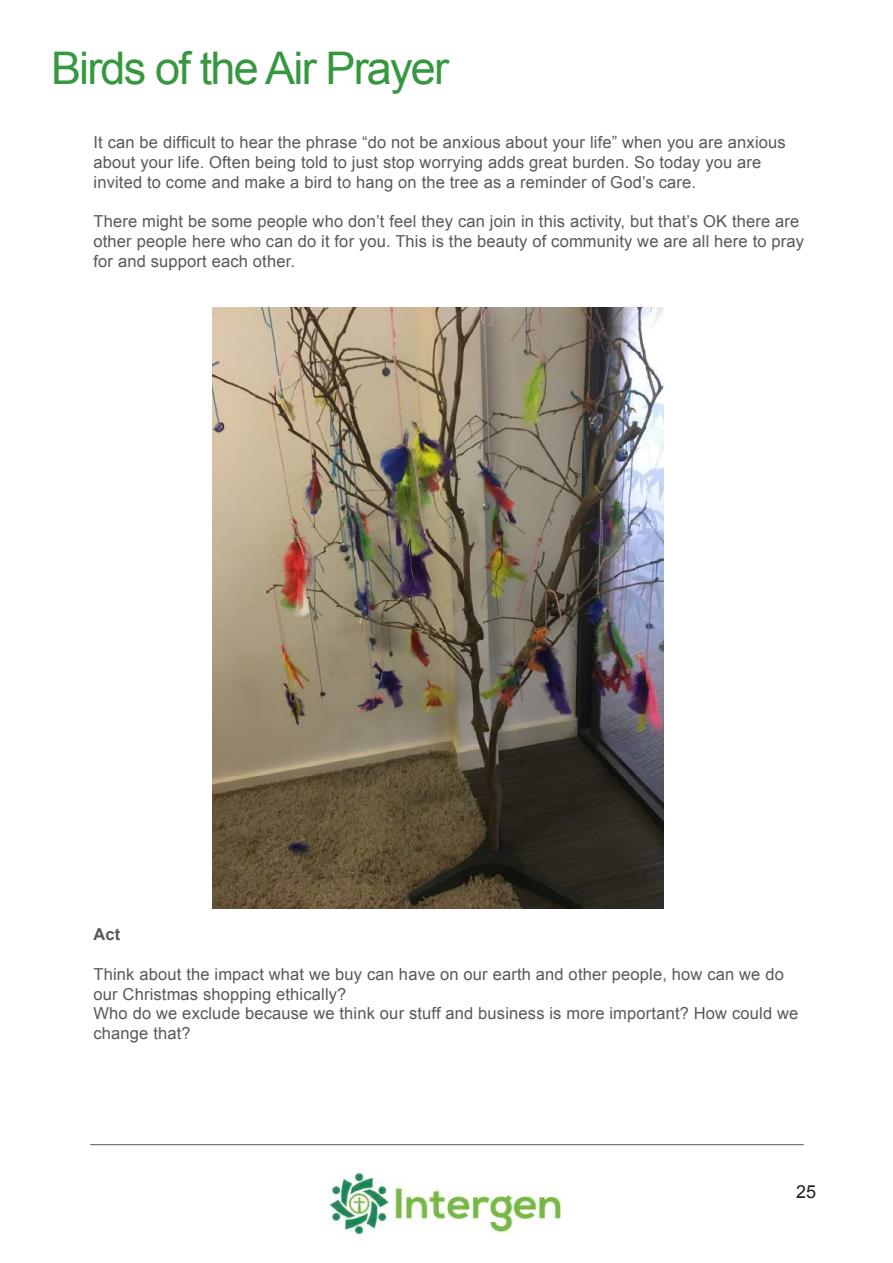
<style>
.page{position:relative;width:893px;height:1263px;background:#fff}
.page>*{position:absolute;margin:0;border:0;box-sizing:border-box;transform-origin:0 0}
.t1{font:45px "Arial";letter-spacing:-.04em;color:#35983f}
.t2{font:18px "Arial";color:#231f20}
.t3{font:16.5px/19.8px "Arial";letter-spacing:.01em;color:#57585a}
.t4{font:700 16.5px "Arial";color:#57585a}
</style>
<div class="page">
<img style="left:328px;top:1172px;width:235px;height:66px">
<hr style="left:90px;top:1144px;width:714px;height:1px;background:#57585a">
<img style="left:213px;top:307px;width:450px;height:601px">
<h1 class="t1" style="left:51px;top:39px;width:400px">Birds of the Air Prayer</h1>
<p class="t3" style="left:94px;top:133px;width:694px">It can be difficult to hear the phrase “do not be anxious about your life” when you are anxious about your life. Often being told to just stop worrying adds great burden. So today you are invited to come and make a bird to hang on the tree as a reminder of God’s care.</p>
<p class="t3" style="left:94px;top:212px;width:712px">There might be some people who don’t feel they can join in this activity, but that’s OK there are other people here who can do it for you. This is the beauty of community we are all here to pray for and support each other.</p>
<p class="t4" style="left:94px;top:923px;width:28px">Act</p>
<p class="t3" style="left:94px;top:964px;width:706px">Think about the impact what we buy can have on our earth and other people, how can we do our Christmas shopping ethically?<br>Who do we exclude because we think our stuff and business is more important? How could we change that?</p>
<p class="t2" style="left:796px;top:1180px;width:22px">25</p>
</div>
